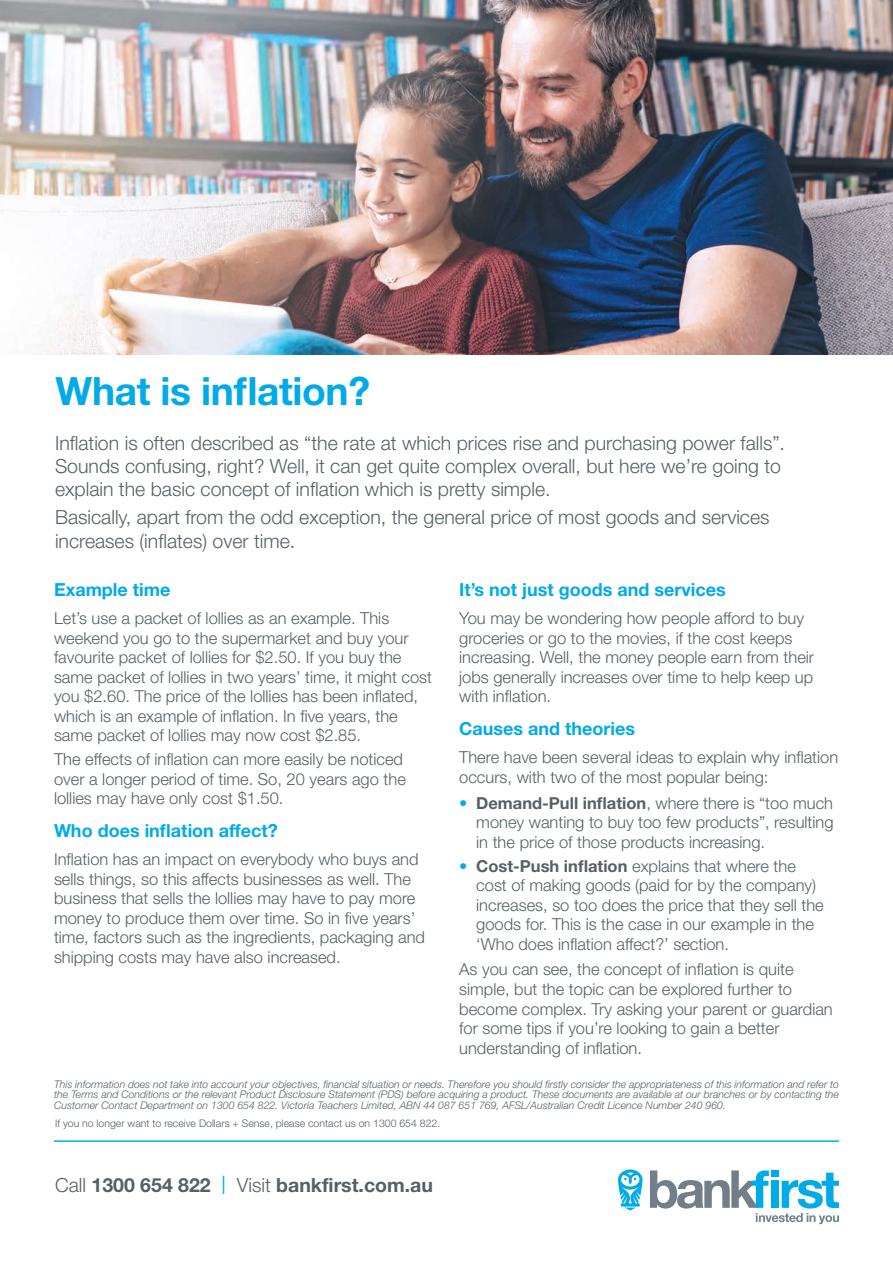
<style>
.page{position:relative;width:893px;height:1263px;background:#fff}
.page>*{position:absolute;margin:0;border:0;box-sizing:border-box;transform-origin:0 0}
.t1{font:700 39px "Helvetica Neue LT Std";letter-spacing:-.01em;color:#00abe7}
.t2{font:300 19.5px/23.4px "Helvetica Neue LT Std";color:#576065}
.t3{font:700 19.5px "Helvetica Neue LT Std";color:#576065}
.t4{font:700 18px "Helvetica Neue LT Std";color:#00abe7}
.t5{font:300 16.5px/19.5px "Helvetica Neue LT Std";color:#576065}
.t6{font:italic 300 10.5px/10.5px "Helvetica Neue LT Std";color:#576065;text-align:justify}
.t7{font:300 10.5px "Helvetica Neue LT Std";color:#576065}
.s1{font-weight:700;color:#00abe7}
.s2{font-weight:700}
.s3{font-weight:300}
.s4{font-weight:300;font-size:25.5px;color:#00abe7}
</style>
<div class="page">
<img style="left:0;top:0;width:893px;height:354px">
<svg style="left:650px;top:1170px;width:189px;height:54px"></svg>
<svg style="left:618px;top:1169px;width:24px;height:41px"></svg>
<hr style="left:54px;top:1140px;width:785px;height:2px;background:#00abe7">
<h1 class="t1" style="left:56px;top:367px;width:316px">What is inflation?</h1>
<p class="t2" style="left:55px;top:431px;width:731px">Inflation is often described as “the rate at which prices rise and purchasing power falls”.<br>Sounds confusing, right? Well, it can get quite complex overall, but here we’re going to explain the basic concept of inflation which is pretty simple.</p>
<p class="t2" style="left:55px;top:505px;width:716px">Basically, apart from the odd exception, the general price of most goods and services increases (inflates) over time.</p>
<p class="t4" style="left:54px;top:579px;width:118px">Example time</p>
<p class="t5" style="left:54px;top:608px;width:380px">Let’s use a packet of lollies as an example. This weekend you go to the supermarket and buy your favourite packet of lollies for $2.50. If you buy the same packet of lollies in two years’ time, it might cost you $2.60. The price of the lollies has been inflated, which is an example of inflation. In five years, the same packet of lollies may now cost $2.85.</p>
<p class="t5" style="left:54px;top:749px;width:353px">The effects of inflation can more easily be noticed over a longer period of time. So, 20 years ago the lollies may have only cost $1.50.</p>
<p class="t4" style="left:54px;top:820px;width:225px">Who does inflation affect?</p>
<p class="t5" style="left:54px;top:849px;width:373px">Inflation has an impact on everybody who buys and sells things, so this affects businesses as well. The business that sells the lollies may have to pay more money to produce them over time. So in five years’ time, factors such as the ingredients, packaging and shipping costs may have also increased.</p>
<p class="t4" style="left:459px;top:579px;width:268px">It’s not just goods and services</p>
<p class="t5" style="left:459px;top:608px;width:356px">You may be wondering how people afford to buy groceries or go to the movies, if the cost keeps increasing. Well, the money people earn from their jobs generally increases over time to help keep up with inflation.</p>
<p class="t4" style="left:459px;top:718px;width:178px">Causes and theories</p>
<p class="t5" style="left:459px;top:747px;width:381px">There have been several ideas to explain why inflation occurs, with two of the most popular being:</p>
<p class="t5" style="left:476px;top:793px;width:359px;text-align:justify;text-indent:-17px"><span class="s1">•</span> <span class="s2">Demand-Pull inflation</span>, where there is “too much money wanting to buy too few products”, resulting in the price of those products increasing.</p>
<p class="t5" style="left:476px;top:856px;width:349px;text-indent:-17px"><span class="s1">•</span> <span class="s2">Cost-Push inflation</span> explains that where the cost of making goods (paid for by the company) increases, so too does the price that they sell the goods for. This is the case in our example in the ‘Who does inflation affect?’ section.</p>
<p class="t5" style="left:459px;top:959px;width:375px">As you can see, the concept of inflation is quite simple, but the topic can be explored further to become complex. Try asking your parent or guardian for some tips if you’re looking to gain a better understanding of inflation.</p>
<p class="t6" style="left:54px;top:1078px;width:786px">This information does not take into account your objectives, financial situation or needs. Therefore you should firstly consider the appropriateness of this information and refer to the Terms and Conditions or the relevant Product Disclosure Statement (PDS) before acquiring a product. These documents are available at our branches or by contacting the Customer Contact Department on 1300 654 822. Victoria Teachers Limited, ABN 44 087 651 769, AFSL/Australian Credit Licence Number 240 960.</p>
<p class="t7" style="left:55px;top:1116px;width:387px">If you no longer want to receive Dollars + Sense, please contact us on 1300 654 822.</p>
<p class="t3" style="left:55px;top:1173px;width:379px"><span class="s3">Call</span> 1300 654 822 <span class="s4">I</span> <span class="s3">Visit</span> bankfirst.com.au</p>
</div>
